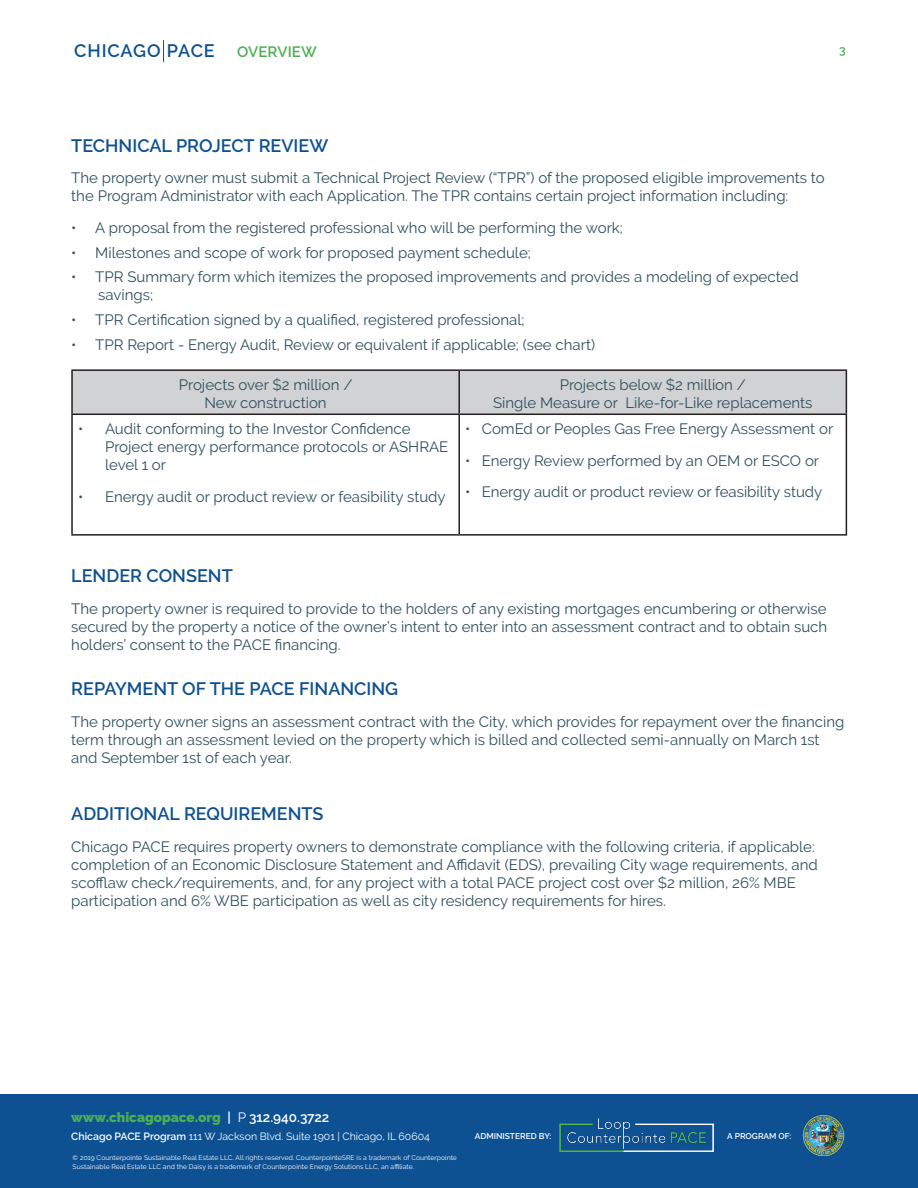
<style>
.page{position:relative;width:918px;height:1188px;background:#fff}
.page>*{position:absolute;margin:0;border:0;box-sizing:border-box;transform-origin:0 0}
.t1{font:600 18px "Raleway";color:#0d5193}
.t2{font:600 18px "Raleway";letter-spacing:.05em;color:#0d5193}
.copy{font:15px/18px "Raleway";color:#2e4f5d}
.t3{font:900 13.5px "Raleway";color:#4aaf52}
.t4{font:600 12px "Raleway";color:#4aaf52}
.t5{font:10.5px "Raleway";color:#fff}
.t6{font:600 8.4px "Raleway";color:#fff}
.t7{font:6.75px/9px "Raleway";letter-spacing:.01em;color:#fff}
.s1{font-size:15px;color:#4aaf52}
.s2{font-weight:600;color:#fff}
.s3{font-weight:400;color:#fff}
.s4{font-weight:600}
</style>
<div class="page">
<svg style="left:163px;top:40px;width:1px;height:22px"></svg>
<div style="left:0;top:1094px;width:918px;height:94px;background:#0d5193"></div>
<img style="left:803px;top:1114px;width:42px;height:42px">
<img style="left:559px;top:1118px;width:155px;height:34px">
<div style="left:73px;top:371px;width:773px;height:43px;background:#d1d2d4"></div>
<hr style="left:71px;top:369px;width:388px;height:2px;background:#231f20">
<hr style="left:71px;top:371px;width:2px;height:43px;background:#231f20">
<hr style="left:459px;top:369px;width:388px;height:2px;background:#231f20">
<hr style="left:458px;top:371px;width:2px;height:43px;background:#231f20">
<hr style="left:846px;top:371px;width:1px;height:43px;background:#231f20">
<hr style="left:71px;top:414px;width:388px;height:1px;background:#231f20">
<hr style="left:71px;top:415px;width:2px;height:119px;background:#231f20">
<hr style="left:459px;top:414px;width:388px;height:1px;background:#231f20">
<hr style="left:458px;top:415px;width:2px;height:119px;background:#231f20">
<hr style="left:846px;top:415px;width:1px;height:119px;background:#231f20">
<hr style="left:71px;top:534px;width:388px;height:2px;background:#231f20">
<hr style="left:459px;top:534px;width:388px;height:2px;background:#231f20">
<p class="t2" style="left:74px;top:40px;width:244px">CHICAGO PACE <span class="s1">OVERVIEW</span></p>
<p class="t4" style="left:839px;top:43px;width:8px">3</p>
<p class="t1" style="left:71px;top:135px;width:259px">TECHNICAL PROJECT REVIEW</p>
<p class="copy" style="left:71px;top:169px;width:755px">The property owner must submit a Technical Project Review (“TPR”) of the proposed eligible improvements to the Program Administrator with each Application. The TPR contains certain project information including:</p>
<p class="copy" style="left:71px;top:219px;width:553px">• A proposal from the registered professional who will be performing the work;</p>
<p class="copy" style="left:71px;top:243px;width:461px">• Milestones and scope of work for proposed payment schedule;</p>
<p class="copy" style="left:98px;top:268px;width:702px;text-indent:-27px">• TPR Summary form which itemizes the proposed improvements and provides a modeling of expected savings;</p>
<p class="copy" style="left:71px;top:311px;width:455px">• TPR Certification signed by a qualified, registered professional;</p>
<p class="copy" style="left:71px;top:336px;width:525px">• TPR Report - Energy Audit, Review or equivalent if applicable; (see chart)</p>
<p class="copy" style="left:179px;top:376px;width:175px;text-align:center">Projects over $2 million /<br>New construction</p>
<p class="copy" style="left:493px;top:376px;width:321px;text-align:center">Projects below $2 million /<br>Single Measure or Like-for-Like replacements</p>
<p class="copy" style="left:105px;top:420px;width:345px;text-indent:-27px">• Audit conforming to the Investor Confidence<br>Project energy performance protocols or ASHRAE level 1 or</p>
<p class="copy" style="left:78px;top:488px;width:369px">• Energy audit or product review or feasibility study</p>
<p class="copy" style="left:465px;top:420px;width:370px">• ComEd or Peoples Gas Free Energy Assessment or</p>
<p class="copy" style="left:465px;top:452px;width:356px">• Energy Review performed by an OEM or ESCO or</p>
<p class="copy" style="left:465px;top:483px;width:359px">• Energy audit or product review or feasibility study</p>
<p class="t1" style="left:71px;top:565px;width:163px">LENDER CONSENT</p>
<p class="copy" style="left:71px;top:599px;width:757px;text-align:justify">The property owner is required to provide to the holders of any existing mortgages encumbering or otherwise secured by the property a notice of the owner’s intent to enter into an assessment contract and to obtain such holders’ consent to the PACE financing.</p>
<p class="t1" style="left:71px;top:679px;width:328px">REPAYMENT OF THE PACE FINANCING</p>
<p class="copy" style="left:71px;top:712px;width:775px">The property owner signs an assessment contract with the City, which provides for repayment over the financing term through an assessment levied on the property which is billed and collected semi-annually on March 1st and September 1st of each year.</p>
<p class="t1" style="left:71px;top:804px;width:254px">ADDITIONAL REQUIREMENTS</p>
<p class="copy" style="left:71px;top:838px;width:748px">Chicago PACE requires property owners to demonstrate compliance with the following criteria, if applicable: completion of an Economic Disclosure Statement and Affidavit (EDS), prevailing City wage requirements, and scofflaw check/requirements, and, for any project with a total PACE project cost over $2 million, 26% MBE participation and 6% WBE participation as well as city residency requirements for hires.</p>
<p class="t3" style="left:71px;top:1110px;width:260px">www.chicagopace.org <span class="s2">|</span> <span class="s3">P</span> <span class="s2">312.940.3722</span></p>
<p class="t5" style="left:71px;top:1130px;width:360px"><span class="s4">Chicago PACE Program</span> 111 W Jackson Blvd. Suite 1901 | Chicago, IL 60604</p>
<p class="t7" style="left:73px;top:1154px;width:386px">© 2019 Counterpointe Sustainable Real Estate LLC. All rights reserved. CounterpointeSRE is a trademark of Counterpointe<br>Sustainable Real Estate LLC and the Daisy is a trademark of Counterpointe Energy Solutions LLC, an affiliate.</p>
<p class="t6" style="left:475px;top:1131px;width:78px">ADMINISTERED BY:</p>
<p class="t6" style="left:727px;top:1131px;width:66px">A PROGRAM OF:</p>
</div>
